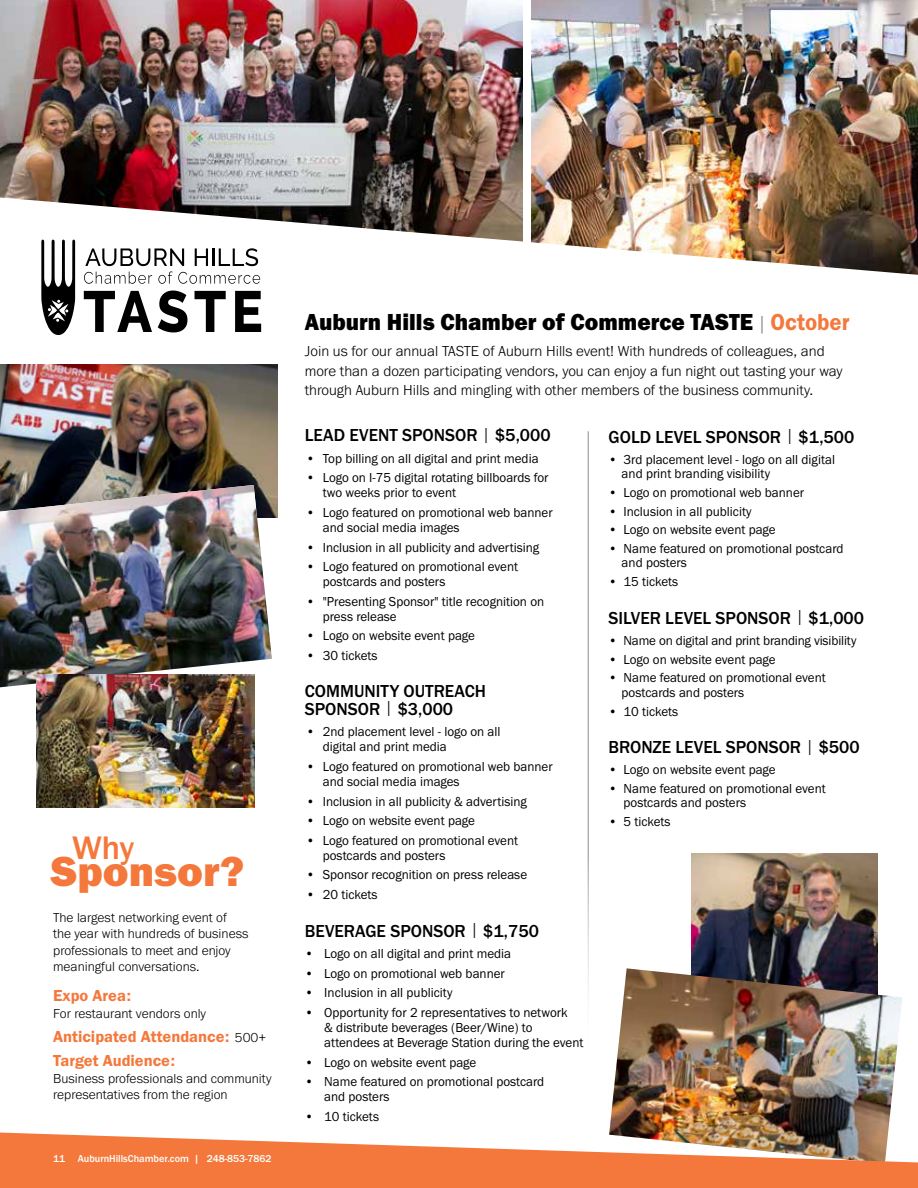
<style>
.page{position:relative;width:918px;height:1188px;background:#fff}
.page>*{position:absolute;margin:0;border:0;box-sizing:border-box;transform-origin:0 0}
.t1{font:43.5px "Franklin Gothic URW Hea";color:#f4783b}
.t2{font:500 33.75px "Franklin Gothic URW";color:#f4783b}
.t3{font:24px "Franklin Gothic URW Hea";color:#000;scale:.95 1}
.t4{font:500 18px/17.2px "Franklin Gothic URW";color:#000}
.t5{font:16.5px/24.3px "Franklin Gothic URW Dem";color:#f4783b}
.t6{font:300 15px/19.5px "Franklin Gothic URW";color:#000}
.t7{font:13.5px/15px "Franklin Gothic URW Boo";color:#000}
.t8{font:300 13.5px/16.5px "Franklin Gothic URW";color:#000}
.t9{font:500 10.5px "Franklin Gothic URW";color:#fff}
.s1{font-family:"Franklin Gothic URW";font-weight:300;font-size:13.5px;color:#000}
.s2{font-family:"Franklin Gothic URW";font-weight:300;font-size:21px;color:#808285}
.s3{font-family:"Franklin Gothic URW Dem";color:#f4783b}
.s4{font-weight:300}
</style>
<div class="page">
<img style="left:691px;top:854px;width:187px;height:114px">
<img style="left:609px;top:968px;width:293px;height:165px">
<img style="left:0;top:364px;width:278px;height:153px">
<img style="left:531px;top:0;width:387px;height:198px">
<img style="left:0;top:0;width:522px;height:198px">
<img style="left:8px;top:198px;width:910px;height:135px">
<svg style="left:0;top:1133px;width:918px;height:55px;fill:#f4783b"></svg>
<svg style="left:84px;top:291px;width:68px;height:41px"></svg>
<svg style="left:158px;top:291px;width:29px;height:41px"></svg>
<svg style="left:195px;top:291px;width:31px;height:41px"></svg>
<svg style="left:235px;top:291px;width:26px;height:41px"></svg>
<svg style="left:41px;top:240px;width:34px;height:95px"></svg>
<svg style="left:84px;top:248px;width:176px;height:36px"></svg>
<img style="left:0;top:485px;width:272px;height:202px">
<hr style="left:588px;top:431px;width:1px;height:641px;background:#808184">
<img style="left:37px;top:674px;width:217px;height:134px">
<h2 class="t2" style="left:72px;top:827px;width:64px">Why</h2>
<h1 class="t1" style="left:51px;top:844px;width:195px">Sponsor?</h1>
<p class="t8" style="left:53px;top:909px;width:197px">The largest networking event of<br>the year with hundreds of business professionals to meet and enjoy meaningful conversations.</p>
<p class="t5" style="left:53px;top:983px;width:79px">Expo Area:</p>
<p class="t8" style="left:53px;top:1005px;width:154px">For restaurant vendors only</p>
<p class="t5" style="left:53px;top:1024px;width:215px">Anticipated Attendance: <span class="s1">500+<br></span>Target Audience:</p>
<p class="t8" style="left:53px;top:1070px;width:220px">Business professionals and community representatives from the region</p>
<p class="t9" style="left:53px;top:1153px;width:220px">11 AuburnHillsChamber.com | 248-853-7862</p>
<h3 class="t3" style="left:305px;top:307px;width:575px">Auburn Hills Chamber of Commerce TASTE <span class="s2">|</span> <span class="s3">October</span></h3>
<p class="t6" style="left:305px;top:341px;width:539px">Join us for our annual TASTE of Auburn Hills event! With hundreds of colleagues, and more than a dozen participating vendors, you can enjoy a fun night out tasting your way through Auburn Hills and mingling with other members of the business community.</p>
<h3 class="t4" style="left:305px;top:426px;width:247px">LEAD EVENT SPONSOR <span class="s4">|</span> $5,000</h3>
<p class="t7" style="left:306px;top:451px;width:234px">• Top billing on all digital and print media</p>
<p class="t7" style="left:323px;top:470px;width:227px;text-indent:-16px">• Logo on I-75 digital rotating billboards for two weeks prior to event</p>
<p class="t7" style="left:323px;top:505px;width:231px;text-indent:-16px">• Logo featured on promotional web banner and social media images</p>
<p class="t7" style="left:306px;top:539px;width:234px">• Inclusion in all publicity and advertising</p>
<p class="t7" style="left:323px;top:559px;width:197px;text-indent:-16px">• Logo featured on promotional event postcards and posters</p>
<p class="t7" style="left:323px;top:594px;width:223px;text-indent:-16px">• "Presenting Sponsor" title recognition on press release</p>
<p class="t7" style="left:306px;top:628px;width:170px">• Logo on website event page</p>
<p class="t7" style="left:306px;top:648px;width:73px">• 30 tickets</p>
<h3 class="t4" style="left:305px;top:683px;width:183px">COMMUNITY OUTREACH<br>SPONSOR <span class="s4">|</span> $3,000</h3>
<p class="t7" style="left:323px;top:724px;width:179px;text-indent:-16px">• 2nd placement level - logo on all digital and print media</p>
<p class="t7" style="left:323px;top:759px;width:231px;text-indent:-16px">• Logo featured on promotional web banner and social media images</p>
<p class="t7" style="left:306px;top:793px;width:222px">• Inclusion in all publicity &amp; advertising</p>
<p class="t7" style="left:306px;top:813px;width:170px">• Logo on website event page</p>
<p class="t7" style="left:323px;top:833px;width:197px;text-indent:-16px">• Logo featured on promotional event postcards and posters</p>
<p class="t7" style="left:306px;top:867px;width:222px">• Sponsor recognition on press release</p>
<p class="t7" style="left:306px;top:887px;width:73px">• 20 tickets</p>
<h3 class="t4" style="left:305px;top:922px;width:236px">BEVERAGE SPONSOR <span class="s4">|</span> $1,750</h3>
<p class="t7" style="left:305px;top:946px;width:208px">• Logo on all digital and print media</p>
<p class="t7" style="left:305px;top:966px;width:202px">• Logo on promotional web banner</p>
<p class="t7" style="left:305px;top:985px;width:149px">• Inclusion in all publicity</p>
<p class="t7" style="left:324px;top:1005px;width:261px;text-indent:-20px">• Opportunity for 2 representatives to network<br>&amp; distribute beverages (Beer/Wine) to attendees at Beverage Station during the event</p>
<p class="t7" style="left:305px;top:1054px;width:173px">• Logo on website event page</p>
<p class="t7" style="left:324px;top:1074px;width:222px;text-indent:-19px">• Name featured on promotional postcard and posters</p>
<p class="t7" style="left:305px;top:1109px;width:76px">• 10 tickets</p>
<h3 class="t4" style="left:609px;top:428px;width:247px">GOLD LEVEL SPONSOR <span class="s4">|</span> $1,500</h3>
<p class="t7" style="left:622px;top:452px;width:215px;line-height:14.2px;text-indent:-13px">• 3rd placement level - logo on all digital and print branding visibility</p>
<p class="t7" style="left:609px;top:484px;width:197px">• Logo on promotional web banner</p>
<p class="t7" style="left:609px;top:503px;width:145px">• Inclusion in all publicity</p>
<p class="t7" style="left:609px;top:522px;width:169px">• Logo on website event page</p>
<p class="t7" style="left:622px;top:541px;width:223px;line-height:14.2px;text-indent:-13px">• Name featured on promotional postcard and posters</p>
<p class="t7" style="left:609px;top:574px;width:71px">• 15 tickets</p>
<h3 class="t4" style="left:609px;top:609px;width:257px">SILVER LEVEL SPONSOR <span class="s4">|</span> $1,000</h3>
<p class="t7" style="left:609px;top:633px;width:249px">• Name on digital and print branding visibility</p>
<p class="t7" style="left:609px;top:651px;width:169px">• Logo on website event page</p>
<p class="t7" style="left:622px;top:671px;width:206px;line-height:14.2px;text-indent:-13px">• Name featured on promotional event postcards and posters</p>
<p class="t7" style="left:609px;top:703px;width:71px">• 10 tickets</p>
<h3 class="t4" style="left:609px;top:738px;width:253px">BRONZE LEVEL SPONSOR <span class="s4">|</span> $500</h3>
<p class="t7" style="left:609px;top:762px;width:169px">• Logo on website event page</p>
<p class="t7" style="left:624px;top:781px;width:204px;line-height:14.2px;text-indent:-15px">• Name featured on promotional event postcards and posters</p>
<p class="t7" style="left:609px;top:814px;width:64px">• 5 tickets</p>
</div>
